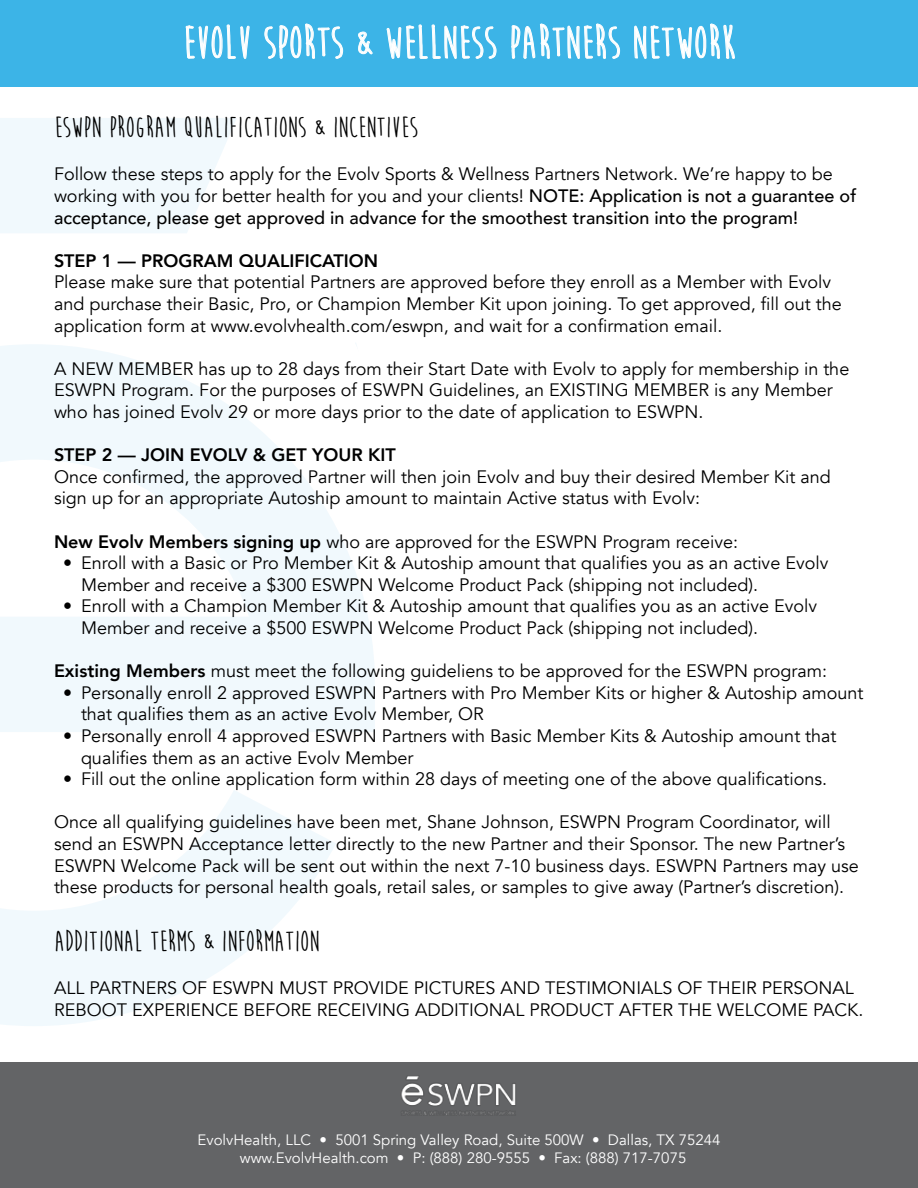
<style>
.page{position:relative;width:918px;height:1188px;background:#fff}
.page>*{position:absolute;margin:0;border:0;box-sizing:border-box;transform-origin:0 0}
.t1{font:700 46.5px "Moon Flower";color:#fff}
.t2{font:700 30px "Moon Flower";color:#000}
.t3{font:18px/21.6px "Avenir";color:#000}
.t4{font:800 18px "Avenir";color:#000}
.t5{font:15px/18px "Avenir";color:#fff;text-align:center}
.s1{font-weight:500}
.s2{font-weight:800}
</style>
<div class="page">
<div style="left:0;top:1062px;width:918px;height:126px;background:#636466"></div>
<div style="left:0;top:116px;width:396px;height:915px;background:linear-gradient(to right,#f6fbfe,#fcfeff)"></div>
<div style="left:0;top:0;width:918px;height:86px;background:#3cb4e7"></div>
<svg style="left:186px;top:25px;width:63px;height:34px"></svg>
<svg style="left:265px;top:23px;width:78px;height:36px"></svg>
<svg style="left:358px;top:32px;width:14px;height:22px"></svg>
<svg style="left:387px;top:24px;width:109px;height:35px"></svg>
<svg style="left:511px;top:23px;width:109px;height:36px"></svg>
<svg style="left:634px;top:23px;width:101px;height:36px"></svg>
<img style="left:401px;top:1076px;width:115px;height:39px">
<h1 class="t1" style="left:182px;top:19px;width:555px">EVOLV SPORTS &amp; WELLNESS PARTNERS NETWORK</h1>
<h2 class="t2" style="left:54px;top:112px;width:365px">ESWPN PROGRAM QUALIFICATIONS &amp; INCENTIVES</h2>
<p class="t3" style="left:54px;top:164px;width:804px">Follow these steps to apply for the Evolv Sports &amp; Wellness Partners Network. We’re happy to be working with you for better health for you and your clients! <span class="s1">NOTE: Application is not a guarantee of acceptance, please get approved in advance for the smoothest transition into the program!</span></p>
<p class="t4" style="left:54px;top:244px;width:326px">STEP 1 — PROGRAM QUALIFICATION</p>
<p class="t3" style="left:54px;top:272px;width:789px">Please make sure that potential Partners are approved before they enroll as a Member with Evolv and purchase their Basic, Pro, or Champion Member Kit upon joining. To get approved, fill out the application form at www.evolvhealth.com/eswpn, and wait for a confirmation email.</p>
<p class="t3" style="left:54px;top:358px;width:797px">A NEW MEMBER has up to 28 days from their Start Date with Evolv to apply for membership in the<br>ESWPN Program. For the purposes of ESWPN Guidelines, an EXISTING MEMBER is any Member who has joined Evolv 29 or more days prior to the date of application to ESWPN.</p>
<p class="t4" style="left:54px;top:438px;width:343px">STEP 2 — JOIN EVOLV &amp; GET YOUR KIT</p>
<p class="t3" style="left:54px;top:466px;width:778px">Once confirmed, the approved Partner will then join Evolv and buy their desired Member Kit and sign up for an appropriate Autoship amount to maintain Active status with Evolv:</p>
<p class="t3" style="left:54px;top:531px;width:686px"><span class="s2">New Evolv Members signing up</span> who are approved for the ESWPN Program receive:</p>
<p class="t3" style="left:81px;top:552px;width:749px;text-indent:-18px">• Enroll with a Basic or Pro Member Kit &amp; Autoship amount that qualifies you as an active Evolv<br>Member and receive a $300 ESWPN Welcome Product Pack (shipping not included).</p>
<p class="t3" style="left:81px;top:596px;width:738px;text-indent:-18px">• Enroll with a Champion Member Kit &amp; Autoship amount that qualifies you as an active Evolv<br>Member and receive a $500 ESWPN Welcome Product Pack (shipping not included).</p>
<p class="t3" style="left:54px;top:660px;width:775px"><span class="s2">Existing Members</span> must meet the following guideliens to be approved for the ESWPN program:</p>
<p class="t3" style="left:81px;top:682px;width:784px;text-indent:-18px">• Personally enroll 2 approved ESWPN Partners with Pro Member Kits or higher &amp; Autoship amount that qualifies them as an active Evolv Member, OR</p>
<p class="t3" style="left:81px;top:725px;width:757px;text-indent:-18px">• Personally enroll 4 approved ESWPN Partners with Basic Member Kits &amp; Autoship amount that qualifies them as an active Evolv Member</p>
<p class="t3" style="left:63px;top:768px;width:766px">• Fill out the online application form within 28 days of meeting one of the above qualifications.</p>
<p class="t3" style="left:54px;top:812px;width:806px">Once all qualifying guidelines have been met, Shane Johnson, ESWPN Program Coordinator, will send an ESWPN Acceptance letter directly to the new Partner and their Sponsor. The new Partner’s ESWPN Welcome Pack will be sent out within the next 7-10 business days. ESWPN Partners may use these products for personal health goals, retail sales, or samples to give away (Partner’s discretion).</p>
<h2 class="t2" style="left:54px;top:925px;width:267px">ADDITIONAL TERMS &amp; INFORMATION</h2>
<p class="t3" style="left:54px;top:977px;width:811px">ALL PARTNERS OF ESWPN MUST PROVIDE PICTURES AND TESTIMONIALS OF THEIR PERSONAL<br>REBOOT EXPERIENCE BEFORE RECEIVING ADDITIONAL PRODUCT AFTER THE WELCOME PACK.</p>
<p class="t5" style="left:198px;top:1131px;width:524px">EvolvHealth, LLC • 5001 Spring Valley Road, Suite 500W • Dallas, TX 75244 www.EvolvHealth.com • P: (888) 280-9555 • Fax: (888) 717-7075</p>
</div>
